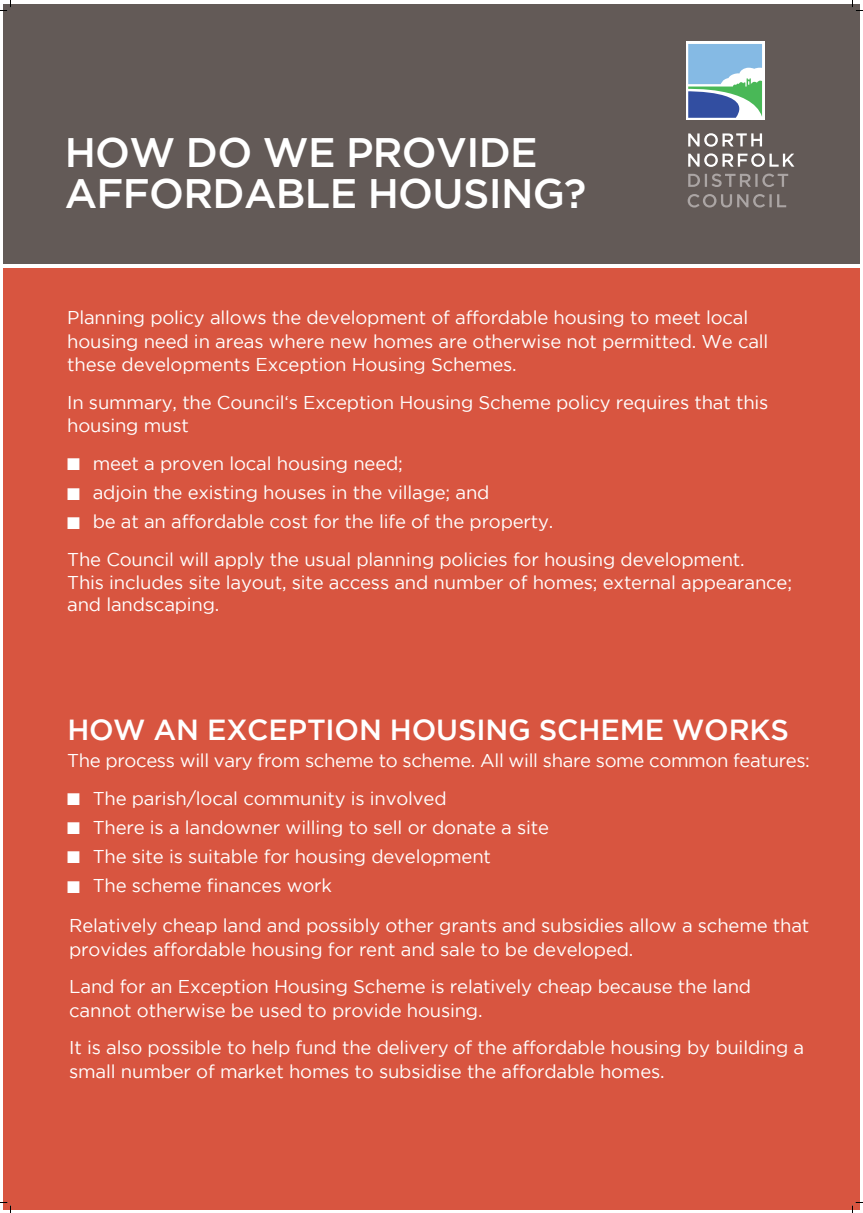
<style>
.page{position:relative;width:863px;height:1213px;background:#fff}
.page>*{position:absolute;margin:0;border:0;box-sizing:border-box;transform-origin:0 0}
.t1{font:500 41.1px/40.6px "Gotham";letter-spacing:-.015em;color:#fff}
.t2{font:500 29px "Gotham";letter-spacing:-.005em;color:#fff}
.t3{font:18.5px/23.5px "Gotham";letter-spacing:-.01em;color:#fff}
</style>
<div class="page">
<div style="left:3px;top:268px;width:856px;height:942px;background:#d85540"></div>
<div style="left:3px;top:4px;width:856px;height:259px;background:#635a57"></div>
<svg style="left:688px;top:194px;width:98px;height:14px"></svg>
<svg style="left:688px;top:174px;width:100px;height:13px"></svg>
<svg style="left:688px;top:153px;width:106px;height:14px"></svg>
<svg style="left:688px;top:133px;width:74px;height:14px"></svg>
<div style="left:686px;top:42px;width:78px;height:78px;background:#fff"></div>
<svg style="left:688px;top:44px;width:74px;height:74px"></svg>
<svg style="left:0;top:0;width:11px;height:11px"></svg>
<svg style="left:0;top:1202px;width:11px;height:11px"></svg>
<svg style="left:852px;top:0;width:11px;height:11px"></svg>
<svg style="left:852px;top:1202px;width:11px;height:11px"></svg>
<h1 class="t1" style="left:65px;top:131px;width:523px">HOW DO WE PROVIDE<br>AFFORDABLE HOUSING?</h1>
<p class="t3" style="left:67px;top:305px;width:703px">Planning policy allows the development of affordable housing to meet local housing need in areas where new homes are otherwise not permitted. We call these developments Exception Housing Schemes.</p>
<p class="t3" style="left:67px;top:390px;width:703px">In summary, the Council‘s Exception Housing Scheme policy requires that this housing must</p>
<p class="t3" style="left:67px;top:451px;width:337px">■ meet a proven local housing need;</p>
<p class="t3" style="left:67px;top:480px;width:424px">■ adjoin the existing houses in the village; and</p>
<p class="t3" style="left:67px;top:503px;width:679px;line-height:37.5px">■ be at an affordable cost for the life of the property.<br>The Council will apply the usual planning policies for housing development.</p>
<p class="t3" style="left:67px;top:571px;width:726px;line-height:22.2px">This includes site layout, site access and number of homes; external appearance; and landscaping.</p>
<h2 class="t2" style="left:67px;top:714px;width:723px">HOW AN EXCEPTION HOUSING SCHEME WORKS</h2>
<p class="t3" style="left:67px;top:748px;width:744px">The process will vary from scheme to scheme. All will share some common features:</p>
<p class="t3" style="left:67px;top:786px;width:381px">■ The parish/local community is involved</p>
<p class="t3" style="left:67px;top:815px;width:483px">■ There is a landowner willing to sell or donate a site</p>
<p class="t3" style="left:67px;top:844px;width:425px">■ The site is suitable for housing development</p>
<p class="t3" style="left:67px;top:865px;width:744px;line-height:40px">■ The scheme finances work<br>Relatively cheap land and possibly other grants and subsidies allow a scheme that</p>
<p class="t3" style="left:69px;top:930px;width:683px;line-height:37.6px">provides affordable housing for rent and sale to be developed.<br>Land for an Exception Housing Scheme is relatively cheap because the land</p>
<p class="t3" style="left:69px;top:991px;width:736px;line-height:37.6px">cannot otherwise be used to provide housing.<br>It is also possible to help fund the delivery of the affordable housing by building a</p>
<p class="t3" style="left:69px;top:1059px;width:597px">small number of market homes to subsidise the affordable homes.</p>
</div>
